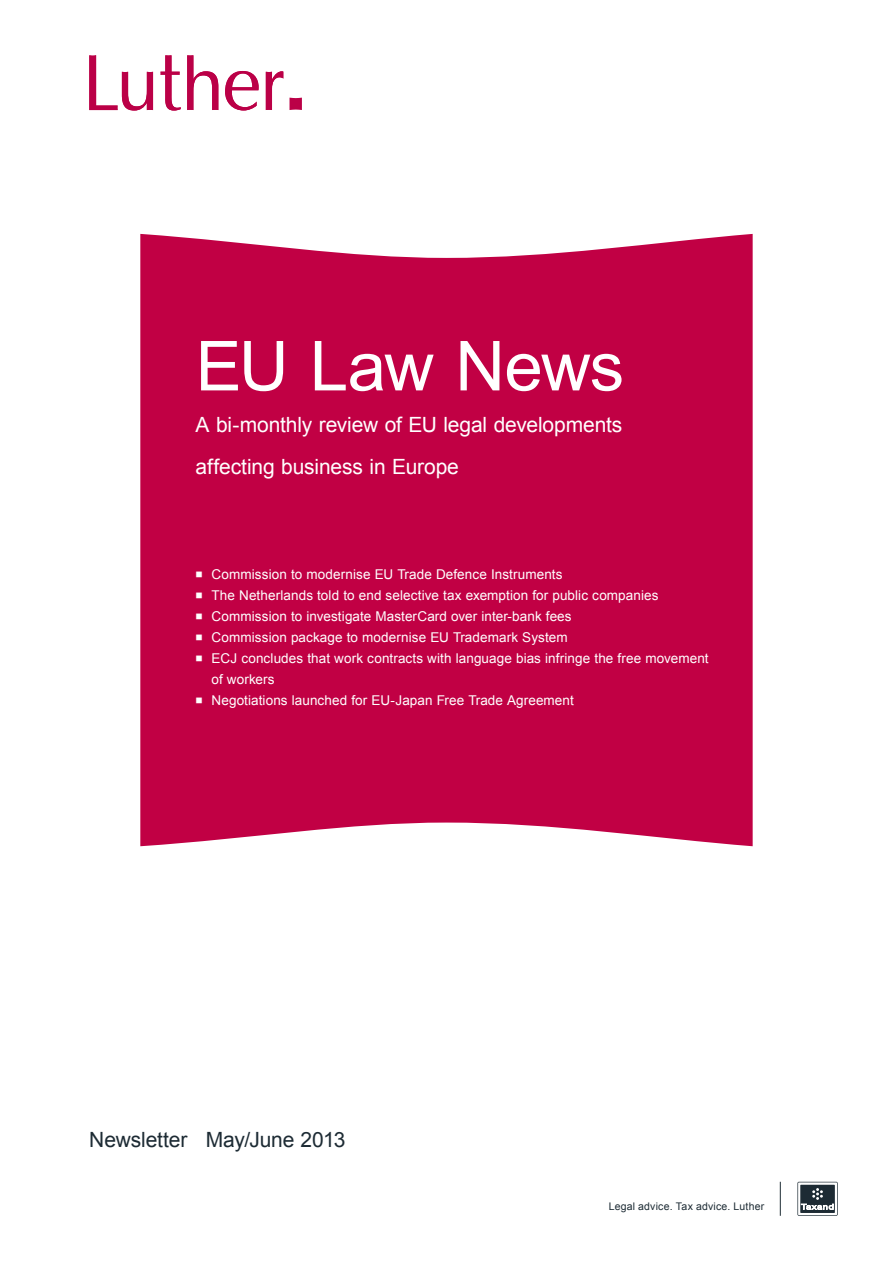
<style>
.page{position:relative;width:893px;height:1263px;background:#fff}
.page>*{position:absolute;margin:0;border:0;box-sizing:border-box;transform-origin:0 0}
.t1{font:69px "Arial";letter-spacing:-.02em;color:#fff}
.t2{font:21px/42px "Arial";letter-spacing:-.005em;color:#fff}
.t3{font:21px "Arial";letter-spacing:-.005em;color:#1d2b34}
.t4{font:13.5px/21px "Arial";letter-spacing:.005em;color:#fff}
.t5{font:10.5px "Arial";letter-spacing:.015em;color:#1d2b34}
</style>
<div class="page">
<svg style="left:289px;top:98px;width:13px;height:12px"></svg>
<svg style="left:225px;top:71px;width:34px;height:40px"></svg>
<svg style="left:89px;top:55px;width:64px;height:56px"></svg>
<svg style="left:187px;top:55px;width:31px;height:55px"></svg>
<svg style="left:160px;top:55px;width:21px;height:56px"></svg>
<svg style="left:266px;top:71px;width:17px;height:39px"></svg>
<svg style="left:797px;top:1182px;width:41px;height:34px"></svg>
<hr style="left:780px;top:1182px;width:1px;height:34px;background:#1d2b34">
<div style="left:140px;top:234px;width:613px;height:612px;background:#c10044"></div>
<svg style="left:196px;top:572px;width:17px;height:7px"></svg>
<svg style="left:196px;top:593px;width:6px;height:6px"></svg>
<svg style="left:196px;top:614px;width:17px;height:7px"></svg>
<svg style="left:196px;top:635px;width:17px;height:7px"></svg>
<svg style="left:196px;top:656px;width:17px;height:7px"></svg>
<svg style="left:196px;top:698px;width:6px;height:6px"></svg>
<h1 class="t1" style="left:196px;top:321px;width:430px">EU Law News</h1>
<h2 class="t2" style="left:196px;top:404px;width:428px">A bi-monthly review of EU legal developments affecting business in Europe</h2>
<p class="t4" style="left:212px;top:564px;width:498px">Commission to modernise EU Trade Defence Instruments<br>The Netherlands told to end selective tax exemption for public companies Commission to investigate MasterCard over inter-bank fees<br>Commission package to modernise EU Trademark System<br>ECJ concludes that work contracts with language bias infringe the free movement of workers<br>Negotiations launched for EU-Japan Free Trade Agreement</p>
<h2 class="t3" style="left:89px;top:1125px;width:258px">Newsletter May/June 2013</h2>
<p class="t5" style="left:609px;top:1199px;width:157px">Legal advice. Tax advice. Luther</p>
</div>
